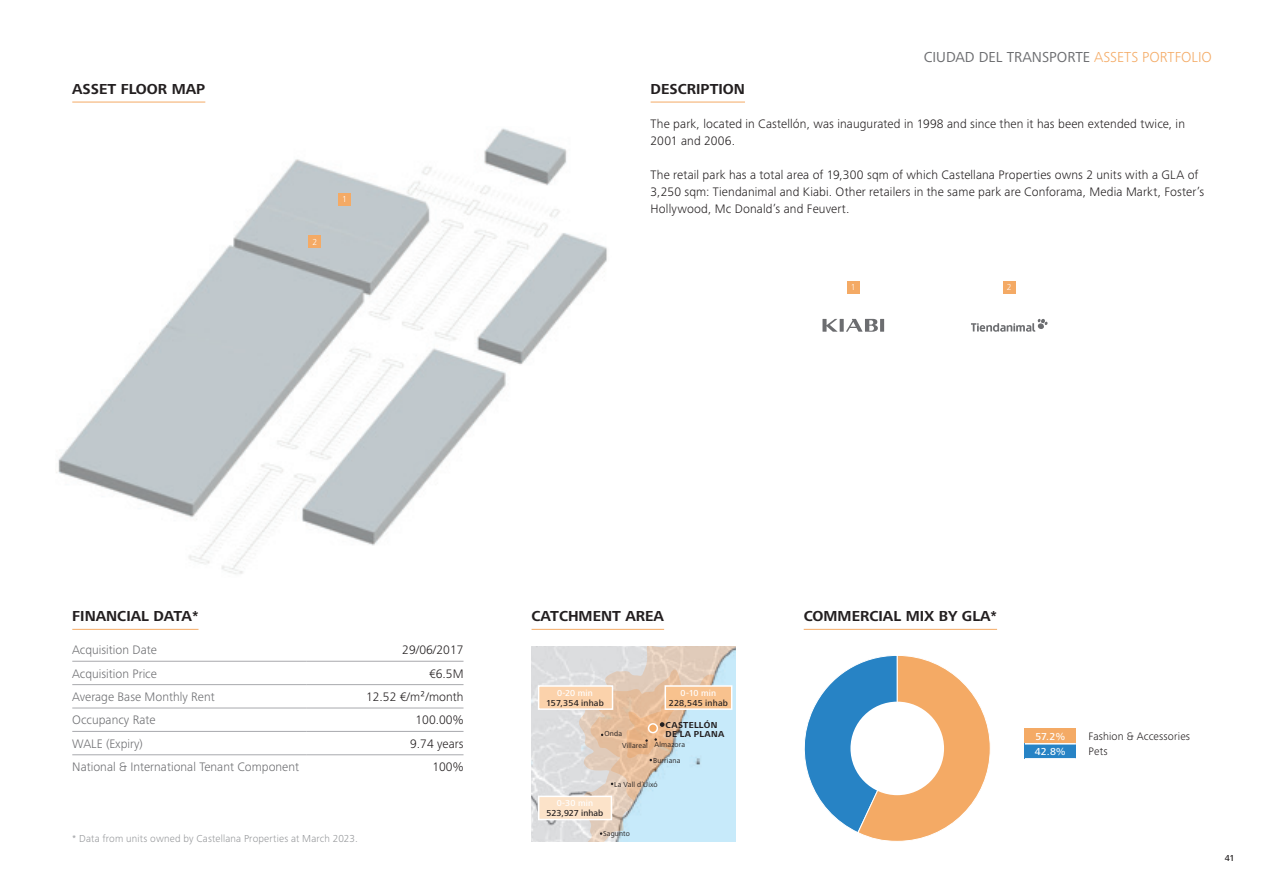
<style>
.page{position:relative;width:1263px;height:893px;background:#fff}
.page>*{position:absolute;margin:0;border:0;box-sizing:border-box;transform-origin:0 0}
.t1{font:700 15px "Frutiger Next Pro";color:#231f20}
.t2{font:15px "Frutiger Next Pro";color:#6c6d70}
.t3{font:300 12.75px/17px "Frutiger Next Pro";letter-spacing:.01em;color:#231f20}
.t4{font:300 12.75px "Frutiger Next Pro";color:#6c6d70}
.t5{font:300 11.25px "Frutiger Next Pro";letter-spacing:.015em;color:#231f20}
.t6{font:300 10.5px "Frutiger Next Pro";letter-spacing:.015em;color:#95979a}
.t7{font:500 10.5px "Frutiger Next Pro";color:#fff}
.t8{font:500 9px "Frutiger Next Pro";letter-spacing:.01em;color:#231f20}
.t9{font:500 9px "Frutiger Next Pro";letter-spacing:.02em;color:#fff}
.t10{font:700 9px/9px "Frutiger Next Pro";letter-spacing:.03em;color:#231f20}
.t11{font:300 9px "Frutiger Next Pro";color:#fff}
.t12{font:7.5px/14.5px "Frutiger Next Pro";letter-spacing:.02em;color:#231f20}
.s1{font-weight:300;color:#f4aa65}
</style>
<div class="page">
<hr style="left:651px;top:102px;width:94px;height:1px;background:#f4aa65">
<hr style="left:72px;top:629px;width:126px;height:1px;background:#f4aa65">
<hr style="left:531px;top:629px;width:133px;height:1px;background:#f4aa65">
<hr style="left:72px;top:102px;width:133px;height:1px;background:#f4aa65">
<hr style="left:804px;top:629px;width:193px;height:1px;background:#f4aa65">
<img style="left:56px;top:128px;width:551px;height:446px">
<img style="left:531px;top:646px;width:39px;height:196px">
<div style="left:538px;top:685px;width:75px;height:25px;background:#fbd2ab;border:2px solid #fff"></div>
<div style="left:538px;top:796px;width:74px;height:24px;background:#fce3c9;border:2px solid #fff"></div>
<svg style="left:570px;top:646px;width:166px;height:196px"></svg>
<div style="left:338px;top:193px;width:13px;height:13px;background:#f4aa65"></div>
<div style="left:309px;top:235px;width:12px;height:13px;background:#f4aa65"></div>
<hr style="left:72px;top:661px;width:234px;height:1px;background:#a8a9ad">
<hr style="left:306px;top:661px;width:157px;height:1px;background:#a8a9ad">
<hr style="left:72px;top:684px;width:234px;height:1px;background:#a8a9ad">
<hr style="left:306px;top:684px;width:157px;height:1px;background:#a8a9ad">
<hr style="left:72px;top:708px;width:234px;height:1px;background:#a8a9ad">
<hr style="left:306px;top:708px;width:157px;height:1px;background:#a8a9ad">
<hr style="left:72px;top:731px;width:234px;height:1px;background:#a8a9ad">
<hr style="left:306px;top:731px;width:157px;height:1px;background:#a8a9ad">
<hr style="left:72px;top:754px;width:234px;height:1px;background:#a8a9ad">
<hr style="left:306px;top:754px;width:157px;height:1px;background:#a8a9ad">
<div style="left:1025px;top:729px;width:51px;height:15px;background:#f4aa65"></div>
<div style="left:1025px;top:744px;width:51px;height:15px;background:#2783c5"></div>
<hr style="left:1025px;top:743px;width:51px;height:1px;background:#fff">
<hr style="left:1025px;top:758px;width:51px;height:2px;background:#fff">
<svg style="left:804px;top:655px;width:186px;height:186px"></svg>
<div style="left:850px;top:702px;width:94px;height:93px;background:#fff;border-radius:50%"></div>
<div style="left:847px;top:281px;width:13px;height:12px;background:#f4aa65"></div>
<svg style="left:822px;top:319px;width:15px;height:13px"></svg>
<svg style="left:840px;top:319px;width:4px;height:13px"></svg>
<svg style="left:880px;top:319px;width:4px;height:13px"></svg>
<svg style="left:846px;top:319px;width:32px;height:13px"></svg>
<div style="left:1003px;top:281px;width:13px;height:12px;background:#f4aa65"></div>
<svg style="left:971px;top:319px;width:77px;height:13px"></svg>
<p class="t1" style="left:72px;top:80px;width:135px">ASSET FLOOR MAP</p>
<p class="t11" style="left:312px;top:236px;width:6px">2</p>
<p class="t11" style="left:342px;top:194px;width:6px">1</p>
<p class="t1" style="left:651px;top:80px;width:96px">DESCRIPTION</p>
<p class="t2" style="left:924px;top:48px;width:290px">CIUDAD DEL TRANSPORTE <span class="s1">ASSETS PORTFOLIO</span></p>
<p class="t3" style="left:651px;top:115px;width:536px">The park, located in Castellón, was inaugurated in 1998 and since then it has been extended twice, in<br>2001 and 2006.</p>
<p class="t3" style="left:651px;top:166px;width:555px">The retail park has a total area of 19,300 sqm of which Castellana Properties owns 2 units with a GLA of<br>3,250 sqm: Tiendanimal and Kiabi. Other retailers in the same park are Conforama, Media Markt, Foster’s<br>Hollywood, Mc Donald’s and Feuvert.</p>
<p class="t11" style="left:851px;top:282px;width:6px">1</p>
<p class="t11" style="left:1007px;top:282px;width:6px">2</p>
<p class="t1" style="left:72px;top:607px;width:128px">FINANCIAL DATA*</p>
<p class="t1" style="left:531px;top:607px;width:134px">CATCHMENT AREA</p>
<p class="t4" style="left:72px;top:642px;width:86px">Acquisition Date</p>
<p class="t3" style="left:402px;top:641px;width:63px">29/06/2017</p>
<p class="t4" style="left:72px;top:666px;width:86px">Acquisition Price</p>
<p class="t3" style="left:429px;top:665px;width:36px">€6.5M</p>
<p class="t4" style="left:72px;top:689px;width:144px">Average Base Monthly Rent</p>
<p class="t3" style="left:366px;top:688px;width:99px">12.52 €/m²/month</p>
<p class="t4" style="left:72px;top:713px;width:85px">Occupancy Rate</p>
<p class="t3" style="left:415px;top:712px;width:50px">100.00%</p>
<p class="t4" style="left:72px;top:736px;width:72px">WALE (Expiry)</p>
<p class="t3" style="left:410px;top:735px;width:55px">9.74 years</p>
<p class="t4" style="left:72px;top:760px;width:228px">National &amp; International Tenant Component</p>
<p class="t3" style="left:432px;top:758px;width:33px">100%</p>
<p class="t6" style="left:72px;top:832px;width:287px">* Data from units owned by Castellana Properties at March 2023.</p>
<p class="t9" style="left:557px;top:687px;width:37px">0-20 min</p>
<p class="t8" style="left:546px;top:698px;width:59px">157,354 inhab</p>
<p class="t9" style="left:681px;top:687px;width:37px">0-10 min</p>
<p class="t8" style="left:669px;top:698px;width:61px">228,545 inhab</p>
<p class="t10" style="left:666px;top:720px;width:60px">CASTELLÓN<br>DE LA PLANA</p>
<p class="t12" style="left:653px;top:738px;width:34px;text-indent:-31px">Villareal Almazora<br>Burriana</p>
<p class="t12" style="left:614px;top:777px;width:45px">La Vall d´Uixó</p>
<p class="t12" style="left:604px;top:726px;width:19px">Onda</p>
<p class="t9" style="left:557px;top:798px;width:38px">0-30 min</p>
<p class="t8" style="left:547px;top:808px;width:58px">523,927 inhab</p>
<p class="t12" style="left:603px;top:826px;width:28px">Sagunto</p>
<p class="t1" style="left:804px;top:607px;width:195px">COMMERCIAL MIX BY GLA*</p>
<p class="t7" style="left:1035px;top:730px;width:31px">57.2%</p>
<p class="t5" style="left:1089px;top:730px;width:103px">Fashion &amp; Accessories</p>
<p class="t7" style="left:1035px;top:746px;width:33px">42.8%</p>
<p class="t5" style="left:1089px;top:745px;width:21px">Pets</p>
<p class="t8" style="left:1225px;top:853px;width:11px">41</p>
</div>
